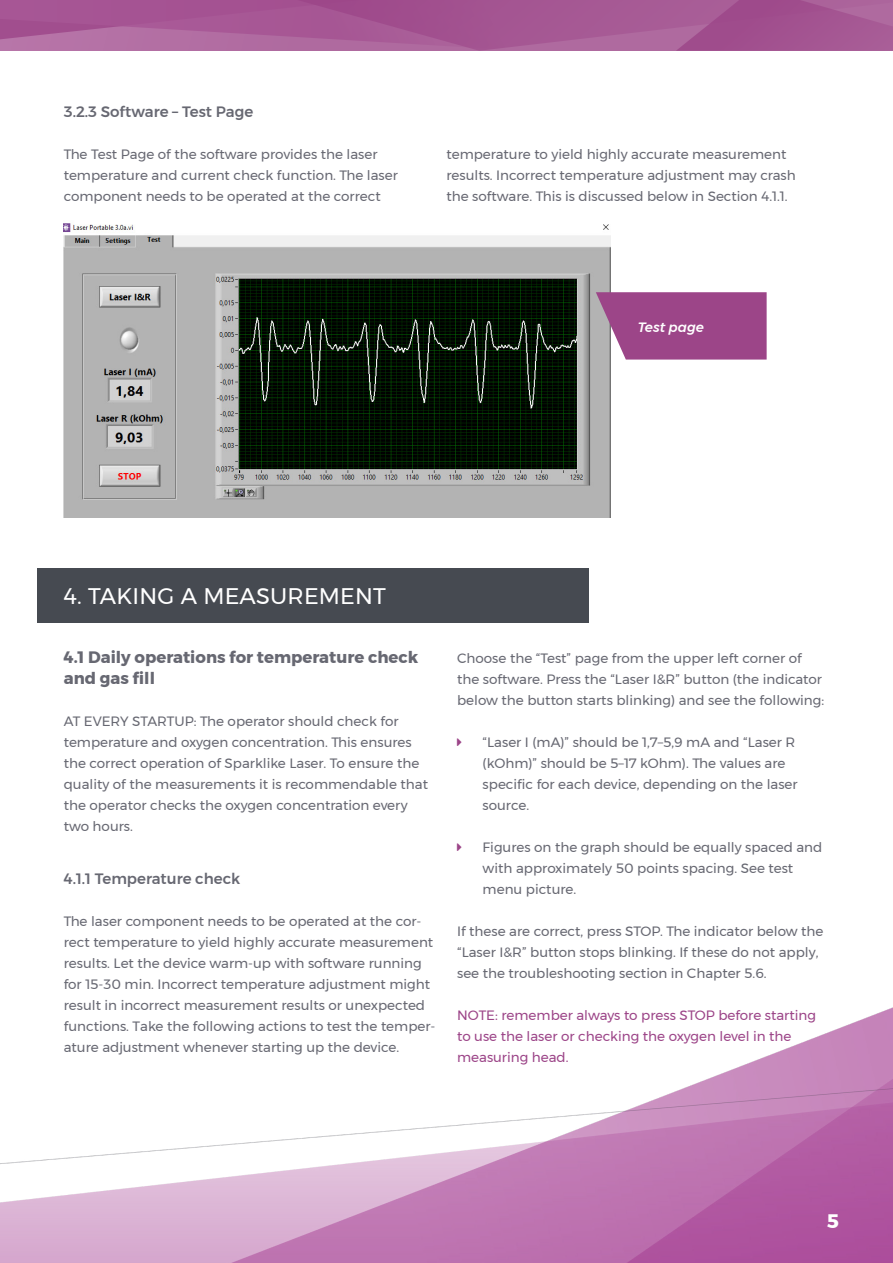
<style>
.page{position:relative;width:893px;height:1263px;background:#fff}
.page>*{position:absolute;margin:0;border:0;box-sizing:border-box;transform-origin:0 0}
.t1{font:22.5px "Montserrat";letter-spacing:.01em;color:#fff}
.t2{font:700 19.5px "Montserrat";color:#fff}
.t3{font:700 16.5px/21px "Montserrat";color:#676872}
.t4{font:500 15px "Montserrat";color:#676872}
.t5{font:13.5px/21px "Montserrat";color:#676872}
.t6{font:13.5px/21px "Montserrat";color:#9c4588}
.t7{font:italic 500 13.5px "Montserrat";color:#fff}
</style>
<div class="page">
<img style="left:0;top:1007px;width:893px;height:256px">
<svg style="left:0;top:0;width:893px;height:51px;background:#a75a95"></svg>
<img style="left:64px;top:223px;width:546px;height:295px">
<svg style="left:596px;top:292px;width:171px;height:68px;background:#a0518e"></svg>
<div style="left:37px;top:568px;width:551px;height:54px;background:#464a51"></div>
<p class="t4" style="left:64px;top:100px;width:191px">3.2.3 Software – Test Page</p>
<p class="t5" style="left:64px;top:144px;width:336px">The Test Page of the software provides the laser temperature and current check function. The laser component needs to be operated at the correct</p>
<p class="t5" style="left:446px;top:144px;width:351px">temperature to yield highly accurate measurement results. Incorrect temperature adjustment may crash the software. This is discussed below in Section 4.1.1.</p>
<p class="t7" style="left:638px;top:317px;width:68px">Test page</p>
<h1 class="t1" style="left:64px;top:578px;width:324px">4. TAKING A MEASUREMENT</h1>
<p class="t3" style="left:64px;top:647px;width:356px">4.1 Daily operations for temperature check and gas fill</p>
<p class="t5" style="left:64px;top:711px;width:366px">AT EVERY STARTUP: The operator should check for temperature and oxygen concentration. This ensures the correct operation of Sparklike Laser. To ensure the quality of the measurements it is recommendable that the operator checks the oxygen concentration every two hours.</p>
<p class="t4" style="left:64px;top:866px;width:178px">4.1.1 Temperature check</p>
<p class="t5" style="left:64px;top:910px;width:373px">The laser component needs to be operated at the cor&shy;rect temperature to yield highly accurate measurement results. Let the device warm-up with software running for 15-30 min. Incorrect temperature adjustment might result in incorrect measurement results or unexpected functions. Take the following actions to test the temper&shy;ature adjustment whenever starting up the device.</p>
<p class="t5" style="left:457px;top:648px;width:369px">Choose the “Test” page from the upper left corner of the software. Press the “Laser I&amp;R” button (the indicator below the button starts blinking) and see the following:</p>
<p class="t5" style="left:483px;top:732px;width:317px">“Laser I (mA)” should be 1,7–5,9 mA and “Laser R (kOhm)” should be 5–17 kOhm). The values are specific for each device, depending on the laser source.</p>
<p class="t5" style="left:483px;top:837px;width:341px">Figures on the graph should be equally spaced and with approximately 50 points spacing. See test menu picture.</p>
<p class="t5" style="left:457px;top:921px;width:368px">If these are correct, press STOP. The indicator below the “Laser I&amp;R” button stops blinking. If these do not apply, see the troubleshooting section in Chapter 5.6.</p>
<p class="t6" style="left:457px;top:1005px;width:360px">NOTE: remember always to press STOP before starting to use the laser or checking the oxygen level in the measuring head.</p>
<h2 class="t2" style="left:827px;top:1205px;width:14px">5</h2>
</div>
